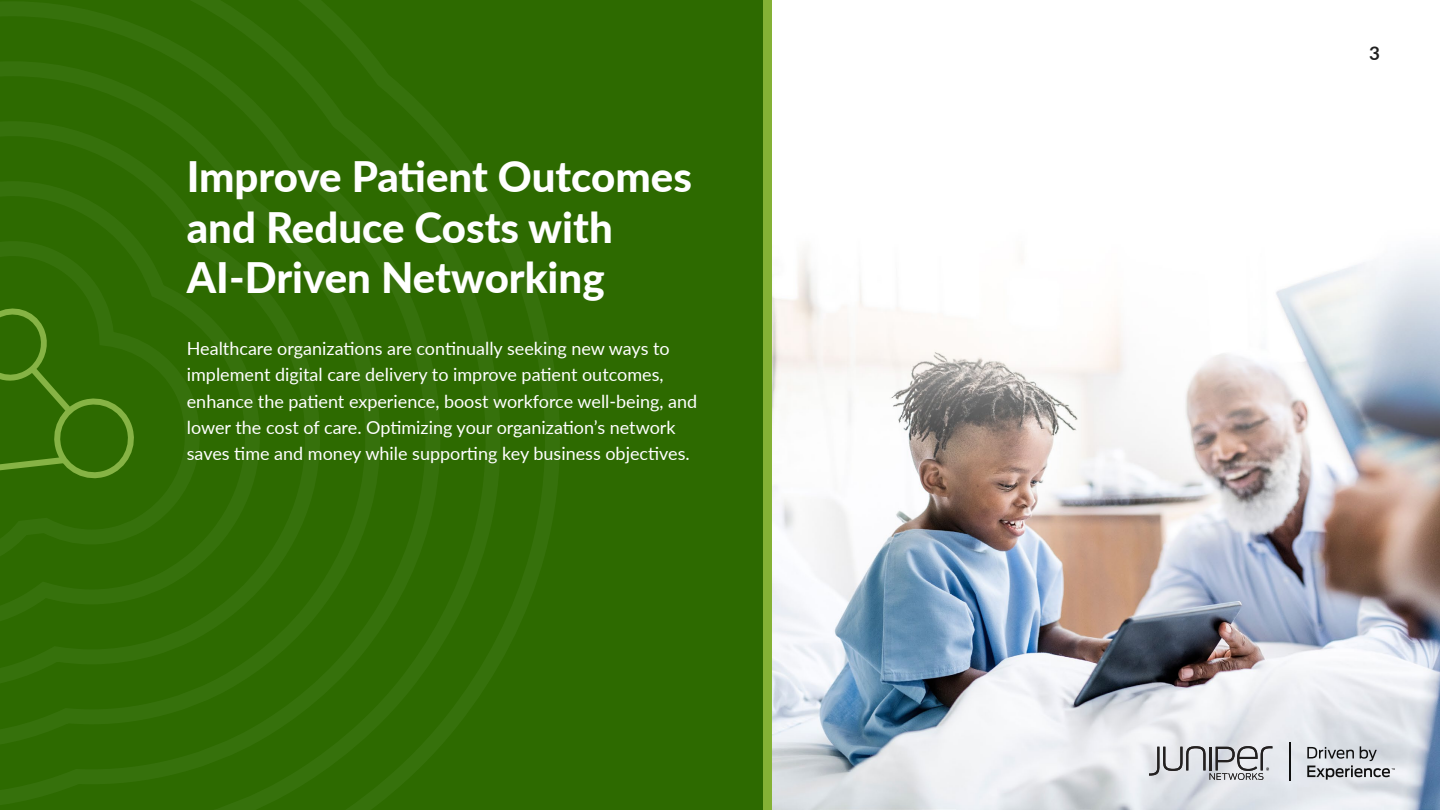
<style>
.page{position:relative;width:1440px;height:810px;background:#fff}
.page>*{position:absolute;margin:0;border:0;box-sizing:border-box;transform-origin:0 0}
.t1{font:800 42px/50.4px "Lato";color:#fff}
.t2{font:700 18.75px "Lato";color:#212121}
.t3{font:18px/26.2px "Lato";color:#fff}
</style>
<div class="page">
<img style="left:771px;top:157px;width:669px;height:653px">
<div style="left:0;top:0;width:763px;height:810px;background:#2d6a00"></div>
<svg style="left:501px;top:211px;width:59px;height:449px"></svg>
<svg style="left:191px;top:0;width:310px;height:810px"></svg>
<svg style="left:0;top:1px;width:440px;height:808px"></svg>
<svg style="left:0;top:61px;width:380px;height:688px"></svg>
<svg style="left:0;top:121px;width:320px;height:568px"></svg>
<svg style="left:0;top:181px;width:260px;height:448px"></svg>
<svg style="left:0;top:241px;width:200px;height:328px"></svg>
<svg style="left:0;top:303px;width:137px;height:203px"></svg>
<div style="left:763px;top:0;width:8px;height:810px;background:#84b135"></div>
<hr style="left:1289px;top:742px;width:2px;height:39px;background:#0f0f0f">
<svg style="left:1149px;top:746px;width:123px;height:34px;background:#b2b3b7"></svg>
<svg style="left:1307px;top:746px;width:88px;height:34px;background:#b2b5b9"></svg>
<h1 class="t1" style="left:187px;top:150px;width:507px">Improve Patient Outcomes and Reduce Costs with<br>AI-Driven Networking</h1>
<p class="t3" style="left:187px;top:335px;width:512px">Healthcare organizations are continually seeking new ways to implement digital care delivery to improve patient outcomes, enhance the patient experience, boost workforce well-being, and lower the cost of care. Optimizing your organization’s network saves time and money while supporting key business objectives.</p>
<p class="t2" style="left:1369px;top:39px;width:12px">3</p>
</div>
